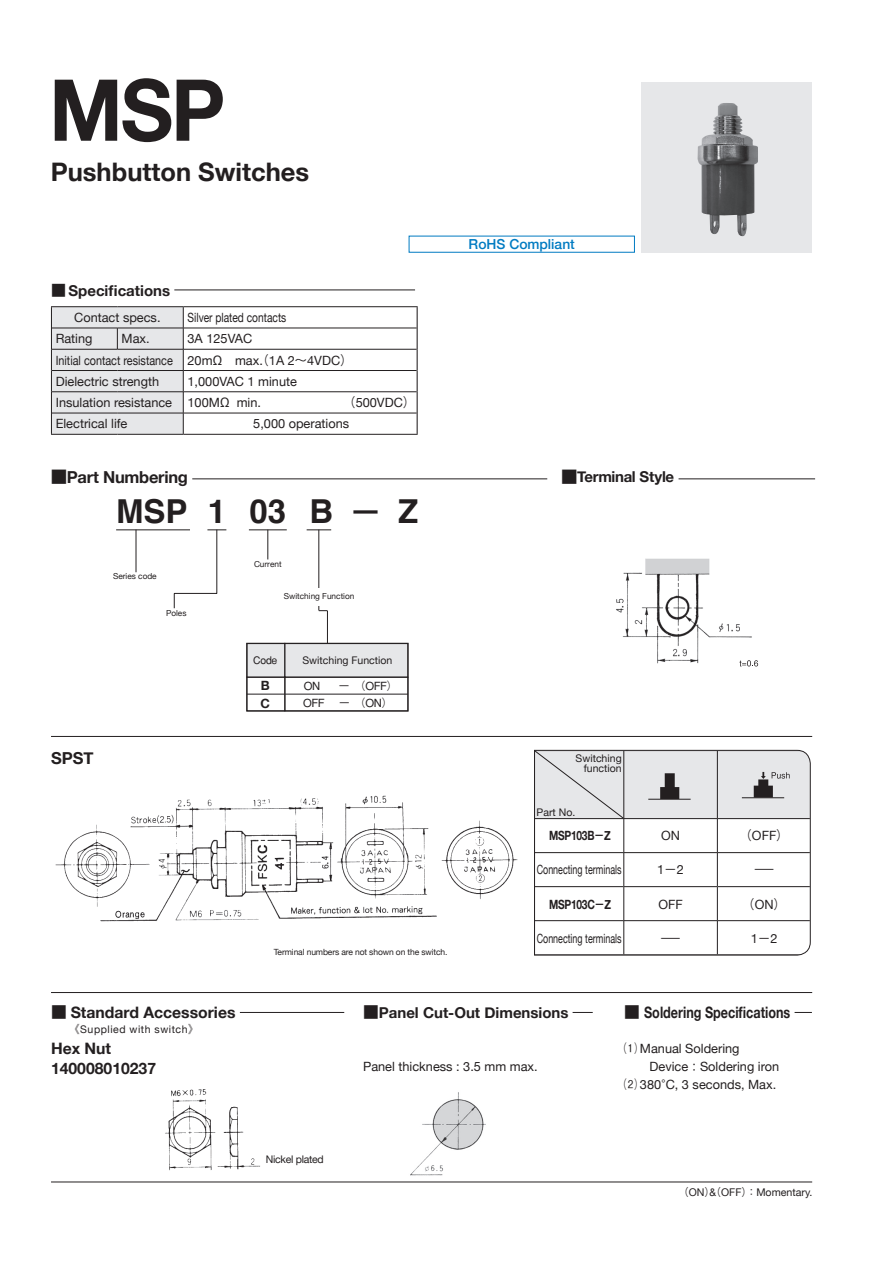
<style>
.page{position:relative;width:893px;height:1263px;background:#fff}
.page>*{position:absolute;margin:0;border:0;box-sizing:border-box;transform-origin:0 0}
.t1{font:700 85.5px "Helvetica Neue";color:#231f20;scale:.95 1}
.t2{font:700 33px "Helvetica";color:#231f20}
.t3{font:700 25.5px "Helvetica Neue";color:#231f20}
.t4{font:700 16.5px "Helvetica Neue";letter-spacing:-.015em;color:#231f20}
.t5{font:700 15.75px/19.5px "Helvetica Neue";color:#231f20}
.t6{font:700 15.75px "Helvetica Neue";color:#231f20;scale:.8 1}
.t7{font:700 15px "Helvetica Neue";color:#231f20}
.t8{font:700 15px "Helvetica Neue";letter-spacing:-.02em;color:#231f20}
.t9{font:500 13.8px "Helvetica Neue";color:#007bc2}
.t10{font:12.75px/21.3px "Helvetica Neue";color:#231f20}
.t11{font:12.75px "Helvetica Neue";color:#231f20;scale:.7 1}
.t12{font:12.75px "Helvetica Neue";color:#231f20;scale:.8 1}
.t13{font:700 12.75px "Helvetica Neue";letter-spacing:-.025em;color:#231f20;scale:.8 1}
.t14{font:500 12.75px "Gothic BBB Pr 6 N";color:#231f20}
.t15{font:500 12.75px "Gothic BBB Pr 6 N";color:#231f20;scale:2 1}
.t16{font:700 12.75px/18px "Helvetica Neue";letter-spacing:-.025em;color:#231f20}
.t17{font:500 11.25px/16.5px "Gothic BBB";letter-spacing:-.035em;color:#231f20}
.t18{font:10.65px "Helvetica Neue";color:#231f20}
.t19{font:10.5px/10.8px "Helvetica Neue";color:#231f20;text-align:right}
.t20{font:10.5px "Helvetica Neue";letter-spacing:.05em;color:#231f20}
.t21{font:10.5px "Helvetica Neue";letter-spacing:-.025em;color:#231f20}
.t22{font:500 10.5px "Gothic BBB";color:#231f20}
.t23{font:8.55px "Helvetica Neue";letter-spacing:-.015em;color:#231f20}
.t24{font:8.25px "Helvetica Neue";color:#231f20}
.s1{font-family:"Midashi Go Pr 5 MB31";font-weight:400}
.s2{font-family:"Gothic BBB Pr 6 N";font-weight:500}
.s3{font-family:"Midashi Go Pr 5 MB31";font-weight:400;font-size:16.5px}
.s4{font-family:"Futo Go B101 Pr 6"}
.s5{font-family:"Futo Go B101 Pr 6 N"}
.s6{font-family:"Helvetica Neue";font-weight:400}
.s7{font-family:"Midashi Go Pr 5 MB31";font-weight:400;font-size:15.75px}
</style>
<div class="page">
<div style="left:642px;top:82px;width:170px;height:170px;background:#e6e7e9"></div>
<img style="left:697px;top:103px;width:61px;height:133px">
<hr style="left:240px;top:1012px;width:104px;height:1px;background:#231f20">
<hr style="left:174px;top:289px;width:241px;height:1px;background:#231f20">
<hr style="left:183px;top:328px;width:234px;height:1px;background:#231f20">
<hr style="left:183px;top:349px;width:234px;height:1px;background:#231f20">
<hr style="left:183px;top:370px;width:234px;height:1px;background:#231f20">
<hr style="left:183px;top:391px;width:234px;height:1px;background:#231f20">
<hr style="left:183px;top:413px;width:234px;height:1px;background:#231f20">
<hr style="left:51px;top:306px;width:66px;height:1px;background:#231f20">
<hr style="left:117px;top:306px;width:66px;height:1px;background:#231f20">
<hr style="left:183px;top:306px;width:235px;height:1px;background:#231f20">
<svg style="left:51px;top:307px;width:133px;height:127px;background:#dadbdd"></svg>
<hr style="left:51px;top:434px;width:66px;height:1px;background:#231f20">
<hr style="left:117px;top:434px;width:66px;height:1px;background:#231f20">
<hr style="left:183px;top:434px;width:235px;height:1px;background:#231f20">
<svg style="left:417px;top:307px;width:1px;height:127px"></svg>
<hr style="left:51px;top:1182px;width:761px;height:1px;background:#231f20">
<hr style="left:51px;top:736px;width:761px;height:1px;background:#231f20">
<hr style="left:51px;top:992px;width:761px;height:1px;background:#231f20">
<svg style="left:573px;top:1012px;width:20px;height:1px"></svg>
<hr style="left:192px;top:478px;width:355px;height:1px;background:#231f20">
<hr style="left:679px;top:478px;width:136px;height:1px;background:#231f20">
<svg style="left:534px;top:749px;width:277px;height:207px"></svg>
<svg style="left:535px;top:751px;width:275px;height:68px;background:#d8d8da"></svg>
<img style="left:55px;top:795px;width:463px;height:127px">
<svg style="left:107px;top:909px;width:46px;height:10px"></svg>
<svg style="left:283px;top:902px;width:147px;height:14px"></svg>
<img style="left:288px;top:905px;width:139px;height:10px">
<div style="left:288px;top:920px;width:139px;height:12px;background:#fff"></div>
<img style="left:112px;top:910px;width:33px;height:9px">
<img style="left:616px;top:558px;width:143px;height:109px">
<svg style="left:739px;top:660px;width:19px;height:6px"></svg>
<div style="left:740px;top:621px;width:11px;height:12px;background:#fff"></div>
<img style="left:165px;top:1089px;width:95px;height:82px">
<img style="left:410px;top:1092px;width:76px;height:84px">
<svg style="left:795px;top:1012px;width:17px;height:1px"></svg>
<hr style="left:116px;top:530px;width:74px;height:1px;background:#231f20">
<svg style="left:207px;top:530px;width:19px;height:1px"></svg>
<hr style="left:249px;top:530px;width:38px;height:1px;background:#231f20">
<svg style="left:307px;top:530px;width:24px;height:1px"></svg>
<svg style="left:174px;top:594px;width:1px;height:14px"></svg>
<hr style="left:136px;top:530px;width:1px;height:42px;background:#231f20">
<hr style="left:217px;top:530px;width:1px;height:64px;background:#231f20">
<svg style="left:268px;top:530px;width:1px;height:29px"></svg>
<hr style="left:319px;top:530px;width:1px;height:80px;background:#231f20">
<hr style="left:174px;top:593px;width:43px;height:1px;background:#231f20">
<hr style="left:327px;top:611px;width:1px;height:34px;background:#231f20">
<div style="left:247px;top:643px;width:38px;height:34px;background:#e6e7e9"></div>
<div style="left:247px;top:643px;width:38px;height:34px;border:1px solid #231f20"></div>
<hr style="left:247px;top:694px;width:38px;height:1px;background:#231f20">
<div style="left:247px;top:677px;width:38px;height:34px;border:1px solid #231f20"></div>
<div style="left:285px;top:643px;width:123px;height:34px;background:#e6e7e9"></div>
<hr style="left:285px;top:694px;width:123px;height:1px;background:#231f20">
<div style="left:285px;top:677px;width:123px;height:34px;border:1px solid #231f20"></div>
<div style="left:247px;top:643px;width:161px;height:68px;border:1px solid #231f20"></div>
<div style="left:293px;top:588px;width:82px;height:18px;background:#fff"></div>
<h1 class="t1" style="left:49px;top:43px;width:187px">MSP</h1>
<h3 class="t3" style="left:51px;top:152px;width:260px">Pushbutton Switches</h3>
<p class="t7" style="left:51px;top:279px;width:121px"><span class="s1">■</span> Specifications</p>
<p class="t10" style="left:74px;top:308px;width:88px">Contact specs.</p>
<p class="t12" style="left:188px;top:309px;width:125px">Silver plated contacts</p>
<p class="t10" style="left:56px;top:329px;width:38px">Rating</p>
<p class="t10" style="left:122px;top:329px;width:30px">Max.</p>
<p class="t10" style="left:56px;top:329px;width:299px;text-indent:132px">3A 125VAC<br>Initial contact resistance 20m<span class="s2">Ω　</span>max.<span class="s2">（</span>1A 2<span class="s2">～</span>4VDC<span class="s2">）<br></span>Dielectric strength</p>
<p class="t10" style="left:56px;top:371px;width:243px;text-indent:132px">1,000VAC 1 minute<br>Insulation resistance 100M<span class="s2">Ω</span> min.</p>
<p class="t10" style="left:343px;top:393px;width:74px"><span class="s2">（</span>500VDC<span class="s2">）</span></p>
<p class="t10" style="left:56px;top:414px;width:73px">Electrical life</p>
<p class="t10" style="left:253px;top:414px;width:97px">5,000 operations</p>
<p class="t9" style="left:469px;top:233px;width:108px">RoHS Compliant</p>
<p class="t4" style="left:51px;top:464px;width:139px"><span class="s1">■</span>Part Numbering</p>
<p class="t8" style="left:561px;top:465px;width:115px"><span class="s3">■</span>Terminal Style</p>
<h2 class="t2" style="left:116px;top:485px;width:304px">MSP 1 03 B <span class="s4">－</span> Z</h2>
<p class="t24" style="left:113px;top:570px;width:45px">Series code</p>
<p class="t24" style="left:166px;top:607px;width:22px">Poles</p>
<p class="t24" style="left:254px;top:558px;width:29px">Current</p>
<p class="t24" style="left:284px;top:590px;width:72px">Switching Function</p>
<p class="t22" style="left:253px;top:654px;width:26px">Code</p>
<p class="t16" style="left:261px;top:677px;width:11px">B<br>C</p>
<p class="t19" style="left:302px;top:655px;width:91px">Switching Function</p>
<p class="t17" style="left:304px;top:678px;width:18px">ON</p>
<p class="t17" style="left:303px;top:678px;width:96px;text-indent:35px">－　（OFF）<br>OFF 　－　（ON）</p>
<p class="t4" style="left:51px;top:746px;width:44px">SPST</p>
<p class="t19" style="left:576px;top:753px;width:48px">Switching function</p>
<p class="t19" style="left:537px;top:807px;width:40px">Part No.</p>
<p class="t13" style="left:549px;top:826px;width:79px">MSP103B<span class="s5">－</span>Z</p>
<p class="t10" style="left:661px;top:826px;width:20px">ON</p>
<p class="t10" style="left:739px;top:826px;width:51px"><span class="s2">（</span>OFF<span class="s2">）</span></p>
<p class="t11" style="left:537px;top:861px;width:123px">Connecting terminals</p>
<p class="t10" style="left:657px;top:860px;width:28px">1<span class="s2">－</span>2</p>
<p class="t15" style="left:751px;top:859px;width:14px">－</p>
<p class="t13" style="left:549px;top:894px;width:79px">MSP103C<span class="s5">－</span>Z</p>
<p class="t10" style="left:658px;top:894px;width:26px">OFF</p>
<p class="t14" style="left:742px;top:893px;width:46px">（<span class="s6">ON</span>）</p>
<p class="t11" style="left:537px;top:929px;width:123px">Connecting terminals</p>
<p class="t15" style="left:658px;top:927px;width:14px">－</p>
<p class="t10" style="left:751px;top:928px;width:28px">1<span class="s2">－</span>2</p>
<p class="t23" style="left:274px;top:945px;width:175px">Terminal numbers are not shown on the switch.</p>
<p class="t5" style="left:51px;top:1003px;width:186px"><span class="s1">■</span> Standard Accessories</p>
<p class="t20" style="left:51px;top:1022px;width:149px"><span class="s2">　　《</span>Supplied with switch<span class="s2">》</span></p>
<p class="t5" style="left:51px;top:1039px;width:107px">Hex Nut<br>140008010237</p>
<p class="t21" style="left:266px;top:1152px;width:60px">Nickel plated</p>
<p class="t7" style="left:363px;top:1001px;width:207px"><span class="s7">■</span>Panel Cut-Out Dimensions</p>
<p class="t10" style="left:363px;top:1056px;width:176px">Panel thickness : 3.5 mm max.</p>
<p class="t6" style="left:624px;top:1000px;width:209px"><span class="s1">■</span> Soldering Specifications</p>
<p class="t10" style="left:624px;top:1039px;width:117px"><span class="s2">⑴</span> Manual Soldering</p>
<p class="t10" style="left:649px;top:1057px;width:131px">Device<span class="s2">：</span>Soldering iron</p>
<p class="t10" style="left:624px;top:1075px;width:154px"><span class="s2">⑵</span> 380<span class="s2">°</span>C, 3 seconds, Max.</p>
<p class="t18" style="left:678px;top:1184px;width:136px"><span class="s2">（</span>ON<span class="s2">）</span>&amp;<span class="s2">（</span>OFF<span class="s2">）：</span>Momentary.</p>
</div>
